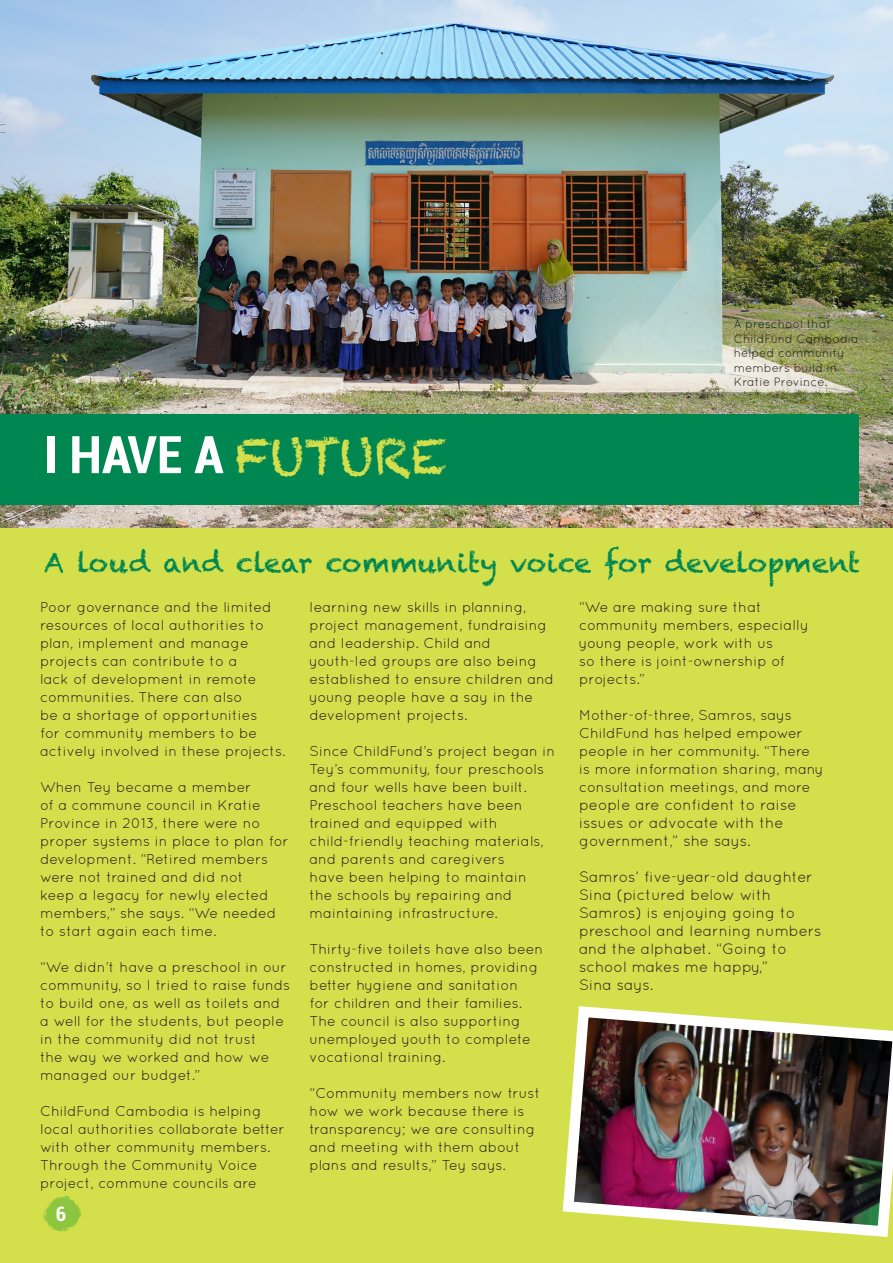
<style>
.page{position:relative;width:893px;height:1263px;background:#fff}
.page>*{position:absolute;margin:0;border:0;box-sizing:border-box;transform-origin:0 0}
.t1{font:700 condensed 54px "Roboto";color:#fff}
.t2{font:27px "Chalkduster";color:#008751}
.t3{font:700 condensed 21px "Roboto";color:#fff}
.body_copy_2017{font:15px/18px "Quicksand";color:#231f20}
.body_copy_2017-2{font:14.25px/18px "Quicksand";color:#231f20}
.t4{font:12px/14.4px "Quicksand";color:#231f20}
.s1{font-family:"Chalkduster";font-weight:400;font-stretch:normal;font-size:48px;color:#d4df4c}
</style>
<div class="page">
<div style="left:0;top:477px;width:893px;height:786px;background:#d4df4c"></div>
<svg style="left:43px;top:1196px;width:38px;height:38px"></svg>
<img style="left:0;top:0;width:893px;height:527px">
<div style="left:0;top:415px;width:859px;height:90px;background:#008751"></div>
<img style="left:562px;top:1006px;width:331px;height:231px">
<p class="t1" style="left:44px;top:418px;width:404px">I HAVE A <span class="s1">FUTURE</span></p>
<p class="t4" style="left:734px;top:317px;width:126px">A preschool that<br>ChildFund Cambodia helped community members build in<br>Kratie Province.</p>
<p class="t2" style="left:44px;top:547px;width:818px">A loud and clear community voice for development</p>
<p class="body_copy_2017-2" style="left:40px;top:598px;width:247px">Poor governance and the limited resources of local authorities to plan, implement and manage projects can contribute to a<br>lack of development in remote communities. There can also<br>be a shortage of opportunities<br>for community members to be actively involved in these projects.</p>
<p class="body_copy_2017-2" style="left:40px;top:778px;width:250px">When Tey became a member<br>of a commune council in Kratie<br>Province in 2013, there were no proper systems in place to plan for development. “Retired members were not trained and did not<br>keep a legacy for newly elected members,” she says. “We needed to start again each time.</p>
<p class="body_copy_2017-2" style="left:40px;top:958px;width:251px">“We didn’t have a preschool in our community, so I tried to raise funds to build one, as well as toilets and a well for the students, but people in the community did not trust<br>the way we worked and how we managed our budget.”</p>
<p class="body_copy_2017-2" style="left:40px;top:1102px;width:246px">ChildFund Cambodia is helping local authorities collaborate better with other community members.<br>Through the Community Voice project, commune councils are</p>
<p class="body_copy_2017-2" style="left:579px;top:598px;width:231px">“We are making sure that community members, especially young people, work with us<br>so there is joint-ownership of projects.”</p>
<p class="body_copy_2017-2" style="left:579px;top:706px;width:246px">Mother-of-three, Samros, says<br>ChildFund has helped empower people in her community. “There is more information sharing, many consultation meetings, and more</p>
<p class="body_copy_2017" style="left:579px;top:796px;width:219px">people are confident to raise issues or advocate with the government,” she says.</p>
<p class="body_copy_2017" style="left:579px;top:868px;width:244px">Samros’ five-year-old daughter<br>Sina (pictured below with<br>Samros) is enjoying going to preschool and learning numbers and the alphabet. “Going to school makes me happy,”<br>Sina says.</p>
<p class="body_copy_2017-2" style="left:310px;top:598px;width:246px">learning new skills in planning, project management, fundraising and leadership. Child and youth-led groups are also being established to ensure children and young people have a say in the development projects.</p>
<p class="body_copy_2017-2" style="left:310px;top:742px;width:247px">Since ChildFund’s project began in<br>Tey’s community, four preschools and four wells have been built.<br>Preschool teachers have been trained and equipped with child-friendly teaching materials, and parents and caregivers<br>have been helping to maintain<br>the schools by repairing and maintaining infrastructure.</p>
<p class="body_copy_2017-2" style="left:310px;top:940px;width:235px">Thirty-five toilets have also been constructed in homes, providing better hygiene and sanitation<br>for children and their families.<br>The council is also supporting unemployed youth to complete vocational training.</p>
<p class="body_copy_2017-2" style="left:310px;top:1084px;width:232px">“Community members now trust how we work because there is transparency; we are consulting and meeting with them about plans and results,” Tey says.</p>
<h3 class="t3" style="left:56px;top:1199px;width:12px">6</h3>
</div>
